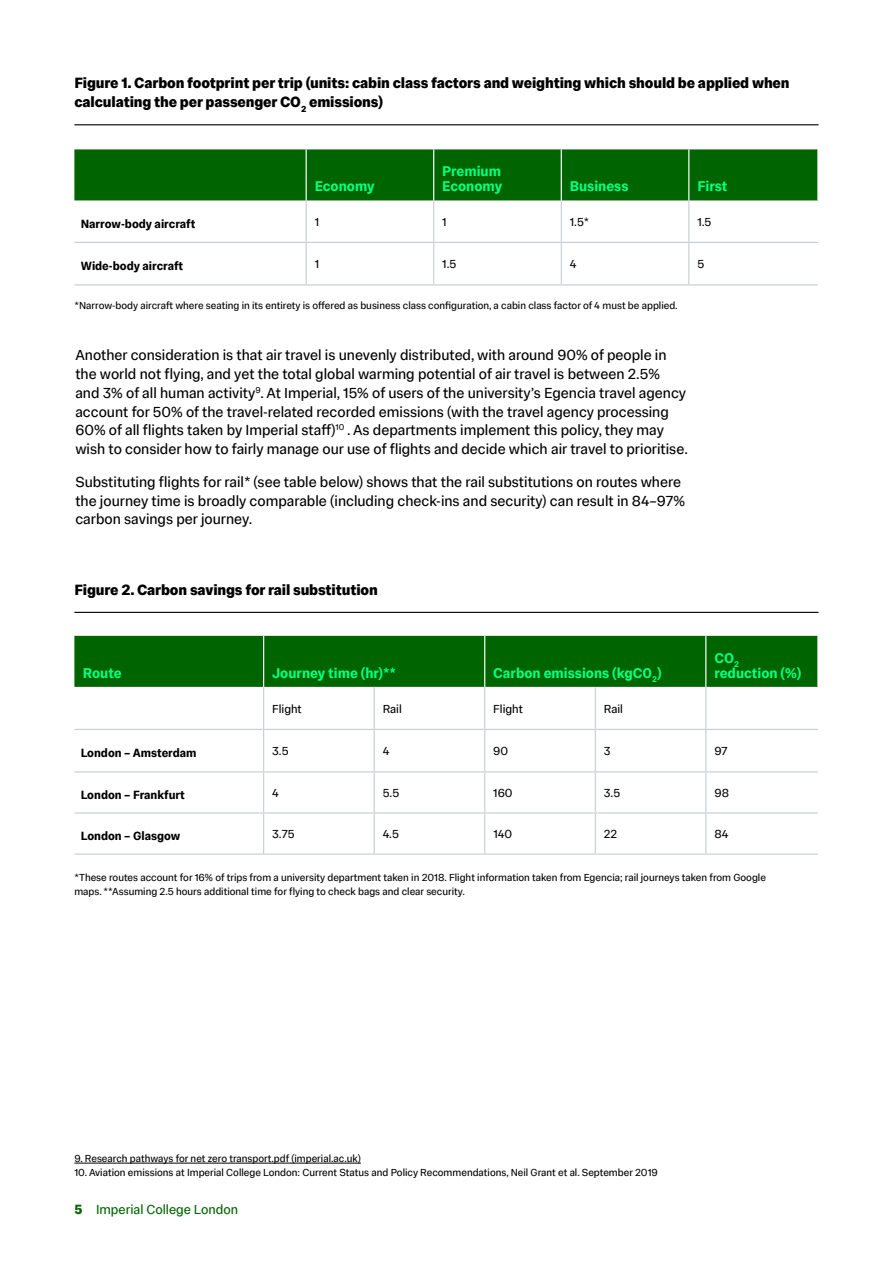
<style>
.page{position:relative;width:893px;height:1263px;background:#fff}
.page>*{position:absolute;margin:0;border:0;box-sizing:border-box;transform-origin:0 0}
.t1{font:15px/18.8px "Imperial Sans Text";color:#000}
.t2{font:700 15px/18.8px "Imperial Sans Text";letter-spacing:-.01em;color:#000}
.t3{font:600 14.25px/15px "Imperial Sans Text";color:#00ff7f}
.t4{font:13.5px "Imperial Sans Text";color:#006400}
.t5{font:600 12px "Imperial Sans Text";color:#000}
.t6{font:12px "Imperial Sans Text";color:#000}
.t7{font:10.5px/14.1px "Imperial Sans Text";color:#000}
.s1{font-weight:700}
</style>
<div class="page">
<hr style="left:74px;top:1163px;width:287px;height:1px;background:#000">
<hr style="left:74px;top:124px;width:745px;height:1px;background:#000">
<hr style="left:74px;top:612px;width:745px;height:1px;background:#000">
<div style="left:74px;top:149px;width:743px;height:51px;background:#006400"></div>
<hr style="left:688px;top:200px;width:1px;height:42px;background:#c6ccd3">
<hr style="left:688px;top:243px;width:1px;height:41px;background:#c6ccd3">
<hr style="left:306px;top:200px;width:1px;height:42px;background:#c6ccd3">
<hr style="left:433px;top:200px;width:1px;height:42px;background:#c6ccd3">
<hr style="left:561px;top:200px;width:1px;height:42px;background:#c6ccd3">
<hr style="left:306px;top:243px;width:1px;height:41px;background:#c6ccd3">
<hr style="left:433px;top:243px;width:1px;height:41px;background:#c6ccd3">
<hr style="left:561px;top:243px;width:1px;height:41px;background:#c6ccd3">
<hr style="left:74px;top:242px;width:232px;height:1px;background:#c6ccd3">
<hr style="left:306px;top:242px;width:128px;height:1px;background:#c6ccd3">
<hr style="left:434px;top:242px;width:127px;height:1px;background:#c6ccd3">
<hr style="left:561px;top:242px;width:128px;height:1px;background:#c6ccd3">
<hr style="left:689px;top:242px;width:129px;height:1px;background:#c6ccd3">
<hr style="left:74px;top:284px;width:232px;height:1px;background:#c6ccd3">
<hr style="left:306px;top:284px;width:128px;height:1px;background:#c6ccd3">
<hr style="left:434px;top:284px;width:127px;height:1px;background:#c6ccd3">
<hr style="left:561px;top:284px;width:128px;height:1px;background:#c6ccd3">
<hr style="left:689px;top:284px;width:129px;height:1px;background:#c6ccd3">
<hr style="left:306px;top:149px;width:1px;height:51px;background:#fff">
<hr style="left:433px;top:149px;width:1px;height:51px;background:#fff">
<hr style="left:561px;top:149px;width:1px;height:51px;background:#fff">
<hr style="left:688px;top:149px;width:1px;height:51px;background:#fff">
<div style="left:74px;top:636px;width:743px;height:51px;background:#006400"></div>
<hr style="left:595px;top:687px;width:1px;height:42px;background:#c6ccd3">
<hr style="left:595px;top:730px;width:1px;height:41px;background:#c6ccd3">
<hr style="left:595px;top:772px;width:1px;height:40px;background:#c6ccd3">
<hr style="left:595px;top:813px;width:1px;height:40px;background:#c6ccd3">
<hr style="left:705px;top:687px;width:1px;height:42px;background:#c6ccd3">
<hr style="left:705px;top:730px;width:1px;height:41px;background:#c6ccd3">
<hr style="left:705px;top:772px;width:1px;height:40px;background:#c6ccd3">
<hr style="left:705px;top:813px;width:1px;height:40px;background:#c6ccd3">
<hr style="left:263px;top:687px;width:1px;height:42px;background:#c6ccd3">
<hr style="left:374px;top:687px;width:1px;height:42px;background:#c6ccd3">
<hr style="left:484px;top:687px;width:1px;height:42px;background:#c6ccd3">
<hr style="left:263px;top:730px;width:1px;height:41px;background:#c6ccd3">
<hr style="left:374px;top:730px;width:1px;height:41px;background:#c6ccd3">
<hr style="left:484px;top:730px;width:1px;height:41px;background:#c6ccd3">
<hr style="left:263px;top:772px;width:1px;height:40px;background:#c6ccd3">
<hr style="left:374px;top:772px;width:1px;height:40px;background:#c6ccd3">
<hr style="left:484px;top:772px;width:1px;height:40px;background:#c6ccd3">
<hr style="left:263px;top:813px;width:1px;height:40px;background:#c6ccd3">
<hr style="left:374px;top:813px;width:1px;height:40px;background:#c6ccd3">
<hr style="left:484px;top:813px;width:1px;height:40px;background:#c6ccd3">
<hr style="left:74px;top:729px;width:190px;height:1px;background:#c6ccd3">
<hr style="left:264px;top:729px;width:110px;height:1px;background:#c6ccd3">
<hr style="left:374px;top:729px;width:111px;height:1px;background:#c6ccd3">
<hr style="left:485px;top:729px;width:110px;height:1px;background:#c6ccd3">
<hr style="left:595px;top:729px;width:111px;height:1px;background:#c6ccd3">
<hr style="left:706px;top:729px;width:112px;height:1px;background:#c6ccd3">
<hr style="left:74px;top:771px;width:190px;height:1px;background:#c6ccd3">
<hr style="left:264px;top:771px;width:110px;height:1px;background:#c6ccd3">
<hr style="left:374px;top:771px;width:111px;height:1px;background:#c6ccd3">
<hr style="left:485px;top:771px;width:110px;height:1px;background:#c6ccd3">
<hr style="left:595px;top:771px;width:111px;height:1px;background:#c6ccd3">
<hr style="left:706px;top:771px;width:112px;height:1px;background:#c6ccd3">
<hr style="left:74px;top:812px;width:190px;height:1px;background:#c6ccd3">
<hr style="left:264px;top:812px;width:110px;height:1px;background:#c6ccd3">
<hr style="left:374px;top:812px;width:111px;height:1px;background:#c6ccd3">
<hr style="left:485px;top:812px;width:110px;height:1px;background:#c6ccd3">
<hr style="left:595px;top:812px;width:111px;height:1px;background:#c6ccd3">
<hr style="left:706px;top:812px;width:112px;height:1px;background:#c6ccd3">
<hr style="left:74px;top:853px;width:190px;height:2px;background:#c6ccd3">
<hr style="left:264px;top:853px;width:110px;height:2px;background:#c6ccd3">
<hr style="left:374px;top:853px;width:111px;height:2px;background:#c6ccd3">
<hr style="left:485px;top:853px;width:110px;height:2px;background:#c6ccd3">
<hr style="left:595px;top:853px;width:111px;height:2px;background:#c6ccd3">
<hr style="left:706px;top:853px;width:112px;height:2px;background:#c6ccd3">
<hr style="left:263px;top:636px;width:1px;height:51px;background:#fff">
<hr style="left:484px;top:636px;width:1px;height:51px;background:#fff">
<hr style="left:705px;top:636px;width:1px;height:51px;background:#fff">
<p class="t2" style="left:74px;top:73px;width:717px">Figure 1. Carbon footprint per trip (units: cabin class factors and weighting which should be applied when calculating the per passenger CO<sub>2</sub> emissions)</p>
<p class="t3" style="left:315px;top:178px;width:62px">Economy</p>
<p class="t3" style="left:442px;top:163px;width:62px">Premium<br>Economy</p>
<p class="t3" style="left:570px;top:178px;width:60px">Business</p>
<p class="t3" style="left:697px;top:178px;width:32px">First</p>
<p class="t5" style="left:81px;top:214px;width:116px">Narrow-body aircraft</p>
<p class="t6" style="left:315px;top:213px;width:6px">1</p>
<p class="t6" style="left:442px;top:213px;width:6px">1</p>
<p class="t6" style="left:570px;top:213px;width:21px">1.5*</p>
<p class="t6" style="left:697px;top:213px;width:16px">1.5</p>
<p class="t5" style="left:81px;top:257px;width:104px">Wide-body aircraft</p>
<p class="t6" style="left:315px;top:255px;width:6px">1</p>
<p class="t6" style="left:442px;top:255px;width:16px">1.5</p>
<p class="t6" style="left:570px;top:255px;width:8px">4</p>
<p class="t6" style="left:697px;top:255px;width:8px">5</p>
<p class="t7" style="left:74px;top:298px;width:605px">*Narrow-body aircraft where seating in its entirety is offered as business class configuration, a cabin class factor of 4 must be applied.</p>
<p class="t1" style="left:75px;top:345px;width:614px">Another consideration is that air travel is unevenly distributed, with around 90% of people in the world not flying, and yet the total global warming potential of air travel is between 2.5% and 3% of all human activity<sup>9</sup>. At Imperial, 15% of users of the university’s Egencia travel agency account for 50% of the travel-related recorded emissions (with the travel agency processing 60% of all flights taken by Imperial staff)<sup>10</sup> . As departments implement this policy, they may wish to consider how to fairly manage our use of flights and decide which air travel to prioritise.</p>
<p class="t1" style="left:75px;top:472px;width:611px">Substituting flights for rail* (see table below) shows that the rail substitutions on routes where the journey time is broadly comparable (including check-ins and security) can result in 84–97% carbon savings per journey.</p>
<p class="t2" style="left:74px;top:579px;width:305px">Figure 2. Carbon savings for rail substitution</p>
<p class="t3" style="left:83px;top:664px;width:40px">Route</p>
<p class="t3" style="left:272px;top:664px;width:125px">Journey time (hr)**</p>
<p class="t3" style="left:493px;top:664px;width:170px">Carbon emissions (kgC0<sub>2</sub>)</p>
<p class="t6" style="left:272px;top:700px;width:31px">Flight</p>
<p class="t6" style="left:383px;top:700px;width:21px">Rail</p>
<p class="t6" style="left:493px;top:700px;width:31px">Flight</p>
<p class="t6" style="left:604px;top:700px;width:21px">Rail</p>
<p class="t3" style="left:714px;top:649px;width:89px">CO<sub>2 </sub>reduction (%)</p>
<p class="t5" style="left:81px;top:744px;width:117px">London – Amsterdam</p>
<p class="t6" style="left:272px;top:742px;width:18px">3.5</p>
<p class="t6" style="left:383px;top:742px;width:8px">4</p>
<p class="t6" style="left:493px;top:742px;width:16px">90</p>
<p class="t6" style="left:604px;top:742px;width:8px">3</p>
<p class="t6" style="left:714px;top:742px;width:15px">97</p>
<p class="t5" style="left:81px;top:786px;width:106px">London – Frankfurt</p>
<p class="t6" style="left:272px;top:784px;width:8px">4</p>
<p class="t6" style="left:383px;top:784px;width:18px">5.5</p>
<p class="t6" style="left:493px;top:784px;width:21px">160</p>
<p class="t6" style="left:604px;top:784px;width:18px">3.5</p>
<p class="t6" style="left:714px;top:784px;width:16px">98</p>
<p class="t5" style="left:81px;top:827px;width:101px">London – Glasgow</p>
<p class="t6" style="left:272px;top:825px;width:24px">3.75</p>
<p class="t6" style="left:383px;top:825px;width:18px">4.5</p>
<p class="t6" style="left:493px;top:825px;width:20px">140</p>
<p class="t6" style="left:604px;top:825px;width:15px">22</p>
<p class="t6" style="left:714px;top:825px;width:16px">84</p>
<p class="t7" style="left:74px;top:869px;width:693px">*These routes account for 16% of trips from a university department taken in 2018. Flight information taken from Egencia; rail journeys taken from Google maps. **Assuming 2.5 hours additional time for flying to check bags and clear security.</p>
<p class="t7" style="left:74px;top:1151px;width:288px">9. Research pathways for net zero transport.pdf (imperial.ac.uk)</p>
<p class="t7" style="left:74px;top:1165px;width:585px">10. Aviation emissions at Imperial College London: Current Status and Policy Recommendations, Neil Grant et al. September 2019</p>
<p class="t4" style="left:74px;top:1200px;width:165px"><span class="s1">5</span> Imperial College London</p>
</div>
